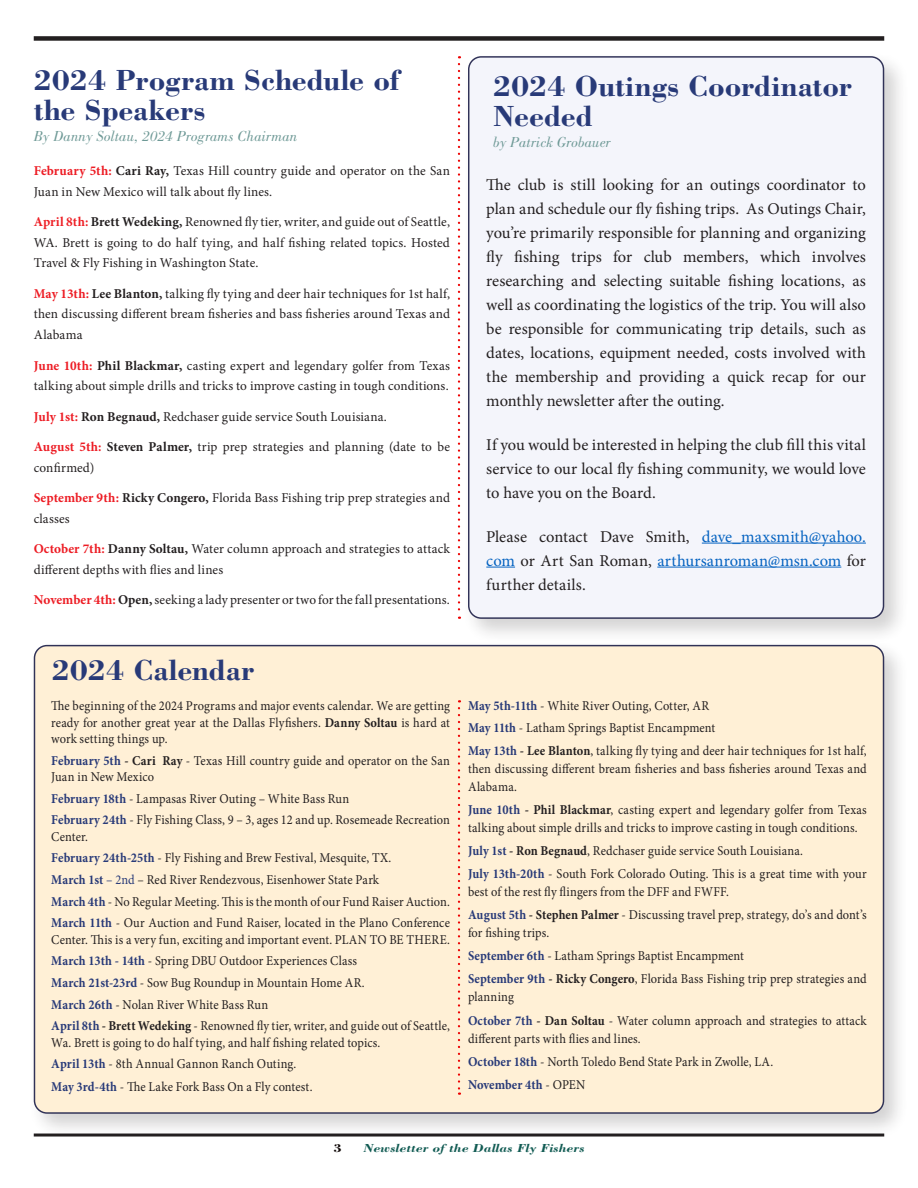
<style>
.page{position:relative;width:918px;height:1188px;background:#fff}
.page>*{position:absolute;margin:0;border:0;box-sizing:border-box;transform-origin:0 0}
.t1{font:700 30px/30px "Bodoni Std";letter-spacing:-.005em;color:#283a78}
.t2{font:16.5px/24px "Minion Pro";color:#231f20;text-align:justify}
.t3{font:italic 15px "Bodoni Std";letter-spacing:.005em;color:#6e9996}
.t4{font:13.5px/21.6px "Minion Pro";letter-spacing:.01em;color:#231f20;scale:.92 1}
.t5{font:13.5px/20.7px "Minion Pro";letter-spacing:.01em;color:#231f20}
.t6{font:italic 700 12px "Bodoni Std";color:#115b53;scale:1.17 1}
.t7{font:700 12px "Bodoni Std";color:#0f0807;scale:1.17 1}
.s1{font-weight:700;color:#ed1c24}
.s2{font-weight:700}
.s3{font-weight:700;color:#ee2026}
.s4{color:#0563c1}
.s5{font-weight:700;color:#283a78}
.s6{color:#283a78}
</style>
<div class="page">
<div style="left:463px;top:51px;width:446px;height:593px;background:#231f20;opacity:.2"></div>
<div style="left:469px;top:57px;width:415px;height:561px;background:#f4f5fb;border-radius:12px"></div>
<div style="left:34px;top:36px;width:850px;height:5px;background:#231f20"></div>
<svg style="left:458px;top:64px;width:2px;height:555px"></svg>
<div style="left:28px;top:640px;width:881px;height:498px;background:#231f20;opacity:.2"></div>
<div style="left:34px;top:646px;width:850px;height:467px;background:#fff0d6;border-radius:12px"></div>
<svg style="left:458px;top:708px;width:2px;height:387px"></svg>
<hr style="left:702px;top:543px;width:164px;height:1px;background:#0563c1">
<svg style="left:486px;top:567px;width:29px;height:1px"></svg>
<hr style="left:657px;top:567px;width:184px;height:1px;background:#0563c1">
<h1 class="t1" style="left:34px;top:64px;width:368px">2024 Program Schedule of the Speakers</h1>
<p class="t3" style="left:34px;top:128px;width:265px">By Danny Soltau, 2024 Programs Chairman</p>
<p class="t5" style="left:34px;top:160px;width:418px"><span class="s1">February 5th:</span> <span class="s2">Cari Ray,</span> Texas Hill country guide and operator on the San<br>Juan in New Mexico will talk about fly lines.</p>
<p class="t5" style="left:34px;top:211px;width:418px;text-align:justify"><span class="s3">April 8th:</span> <span class="s2">Brett Wedeking,</span> Renowned fly tier, writer, and guide out of Seattle, WA. Brett is going to do half tying, and half fishing related topics. Hosted Travel &amp; Fly Fishing in Washington State.</p>
<p class="t5" style="left:34px;top:283px;width:418px;text-align:justify"><span class="s1">May 13th:</span> <span class="s2">Lee Blanton,</span> talking fly tying and deer hair techniques for 1st half, then discussing different bream fisheries and bass fisheries around Texas and Alabama</p>
<p class="t5" style="left:34px;top:355px;width:418px"><span class="s1">June 10th:</span> <span class="s2">Phil Blackmar,</span> casting expert and legendary golfer from Texas talking about simple drills and tricks to improve casting in tough conditions.</p>
<p class="t5" style="left:34px;top:406px;width:355px"><span class="s1">July 1st:</span> <span class="s2">Ron Begnaud,</span> Redchaser guide service South Louisiana.</p>
<p class="t5" style="left:34px;top:437px;width:418px"><span class="s1">August 5th:</span> <span class="s2">Steven Palmer,</span> trip prep strategies and planning (date to be confirmed)</p>
<p class="t5" style="left:34px;top:488px;width:418px"><span class="s1">September 9th:</span> <span class="s2">Ricky Congero,</span> Florida Bass Fishing trip prep strategies and classes</p>
<p class="t5" style="left:34px;top:539px;width:418px"><span class="s1">October 7th:</span> <span class="s2">Danny Soltau,</span> Water column approach and strategies to attack different depths with flies and lines</p>
<p class="t5" style="left:34px;top:590px;width:418px"><span class="s1">November 4th:</span> <span class="s2">Open,</span> seeking a lady presenter or two for the fall presentations.</p>
<h1 class="t1" style="left:493px;top:71px;width:361px">2024 Outings Coordinator<br>Needed</h1>
<p class="t3" style="left:493px;top:134px;width:119px">by Patrick Grobauer</p>
<p class="t2" style="left:486px;top:173px;width:381px">The club is still looking for an outings coordinator to plan and schedule our fly fishing trips. As Outings Chair, you’re primarily responsible for planning and organizing fly fishing trips for club members, which involves researching and selecting suitable fishing locations, as well as coordinating the logistics of the trip. You will also be responsible for communicating trip details, such as dates, locations, equipment needed, costs involved with the membership and providing a quick recap for our monthly newsletter after the outing.</p>
<p class="t2" style="left:486px;top:433px;width:381px">If you would be interested in helping the club fill this vital service to our local fly fishing community, we would love to have you on the Board.</p>
<p class="t2" style="left:486px;top:524px;width:381px">Please contact Dave Smith, <span class="s4">dave_maxsmith@yahoo. com</span> or Art San Roman, <span class="s4">arthursanroman@msn.com</span> for further details.</p>
<h1 class="t1" style="left:52px;top:654px;width:204px">2024 Calendar</h1>
<p class="t4" style="left:51px;top:698px;width:435px;line-height:16.5px;text-align:justify">The beginning of the 2024 Programs and major events calendar. We are getting ready for another great year at the Dallas Flyfishers. <span class="s2">Danny Soltau</span> is hard at work setting things up.</p>
<p class="t4" style="left:51px;top:752px;width:435px;line-height:16.5px"><span class="s5">February 5th</span> <span class="s2">- Cari Ray</span> - Texas Hill country guide and operator on the San<br>Juan in New Mexico</p>
<p class="t4" style="left:51px;top:788px;width:435px"><span class="s5">February 18th</span> - Lampasas River Outing – White Bass Run<br><span class="s5">February 24th</span> - Fly Fishing Class, 9 – 3, ages 12 and up. Rosemeade Recreation</p>
<p class="t4" style="left:51px;top:826px;width:435px">Center.<br><span class="s5">February 24th-25th</span> - Fly Fishing and Brew Festival, Mesquite, TX.<br><span class="s5">March 1st</span> <span class="s6">– 2nd</span> – Red River Rendezvous, Eisenhower State Park<br><span class="s5">March 4th</span> - No Regular Meeting. This is the month of our Fund Raiser Auction.<br><span class="s5">March 11th</span> - Our Auction and Fund Raiser, located in the Plano Conference</p>
<p class="t4" style="left:51px;top:929px;width:435px">Center. This is a very fun, exciting and important event. PLAN TO BE THERE.<br><span class="s5">March 13th - 14th</span> - Spring DBU Outdoor Experiences Class<br><span class="s5">March 21st-23rd</span> - Sow Bug Roundup in Mountain Home AR.<br><span class="s5">March 26th</span> - Nolan River White Bass Run<br><span class="s5">April 8th</span> <span class="s2">- Brett Wedeking</span> - Renowned fly tier, writer, and guide out of Seattle,</p>
<p class="t4" style="left:51px;top:1031px;width:359px;line-height:22px">Wa. Brett is going to do half tying, and half fishing related topics.<br><span class="s5">April 13th</span> - 8th Annual Gannon Ranch Outing.<br><span class="s5">May 3rd-4th</span> - The Lake Fork Bass On a Fly contest.</p>
<p class="t4" style="left:468px;top:695px;width:270px"><span class="s5">May 5th-11th</span> - White River Outing, Cotter, AR<br><span class="s5">May 11th</span> - Latham Springs Baptist Encampment</p>
<p class="t4" style="left:468px;top:742px;width:435px;line-height:18px;text-align:justify"><span class="s5">May 13th</span> <span class="s2">- Lee Blanton</span>, talking fly tying and deer hair techniques for 1st half, then discussing different bream fisheries and bass fisheries around Texas and Alabama.</p>
<p class="t4" style="left:468px;top:801px;width:435px;line-height:18px"><span class="s5">June 10th</span> <span class="s2">- Phil Blackmar</span>, casting expert and legendary golfer from Texas talking about simple drills and tricks to improve casting in tough conditions.</p>
<p class="t4" style="left:468px;top:839px;width:435px;line-height:23.1px"><span class="s5">July 1st</span> <span class="s2">- Ron Begnaud</span>, Redchaser guide service South Louisiana.<br><span class="s5">July 13th-20th</span> - South Fork Colorado Outing. This is a great time with your</p>
<p class="t4" style="left:468px;top:880px;width:435px;line-height:23.1px">best of the rest fly flingers from the DFF and FWFF.<br><span class="s5">August 5th</span> <span class="s2">- Stephen Palmer</span> - Discussing travel prep, strategy, do’s and dont’s</p>
<p class="t4" style="left:468px;top:921px;width:435px;line-height:23.1px">for fishing trips.<br><span class="s5">September 6th</span> - Latham Springs Baptist Encampment<br><span class="s5">September 9th</span> <span class="s2">- Ricky Congero</span>, Florida Bass Fishing trip prep strategies and</p>
<p class="t4" style="left:468px;top:986px;width:435px;line-height:23.1px">planning<br><span class="s5">October 7th</span> <span class="s2">- Dan Soltau</span> - Water column approach and strategies to attack</p>
<p class="t4" style="left:468px;top:1027px;width:333px;line-height:23.1px">different parts with flies and lines.<br><span class="s5">October 18th</span> - North Toledo Bend State Park in Zwolle, LA.<br><span class="s5">November 4th</span> - OPEN</p>
<p class="t7" style="left:334px;top:1140px;width:9px">3</p>
<p class="t6" style="left:364px;top:1140px;width:190px">Newsletter of the Dallas Fly Fishers</p>
</div>
